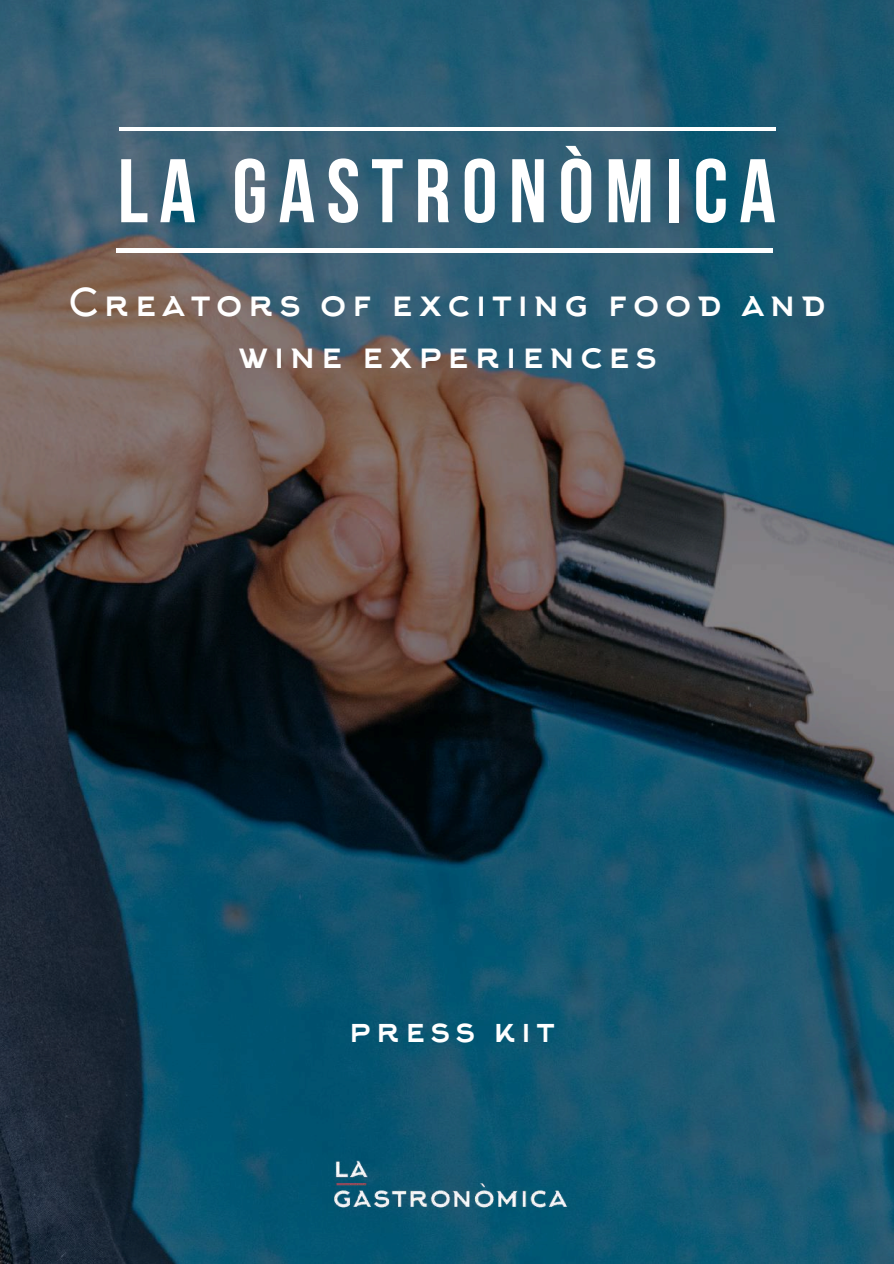
<style>
.page{position:relative;width:894px;height:1264px;background:#fff}
.page>*{position:absolute;margin:0;border:0;box-sizing:border-box;transform-origin:0 0}
.t1{font:700 90px "Bebas Neue";letter-spacing:.125em;color:#fff}
.t2{font:37.5px/51.8px "Arkhip";letter-spacing:.1em;color:#fff;text-align:center}
.t3{font:34.8px "Arkhip";letter-spacing:.1em;color:#fff}
</style>
<div class="page">
<img style="left:0;top:0;width:893px;height:1263px">
<hr style="left:119px;top:127px;width:656px;height:3px;background:#fff">
<hr style="left:116px;top:249px;width:656px;height:3px;background:#fff">
<img style="left:281px;top:1108px;width:341px;height:131px">
<h1 class="t1" style="left:118px;top:155px;width:659px">LA GASTRONÒMICA</h1>
<p class="t2" style="left:68px;top:281px;width:759px">Creators of exciting food and wine experiences</p>
<p class="t3" style="left:348px;top:1012px;width:209px">press kit</p>
</div>
